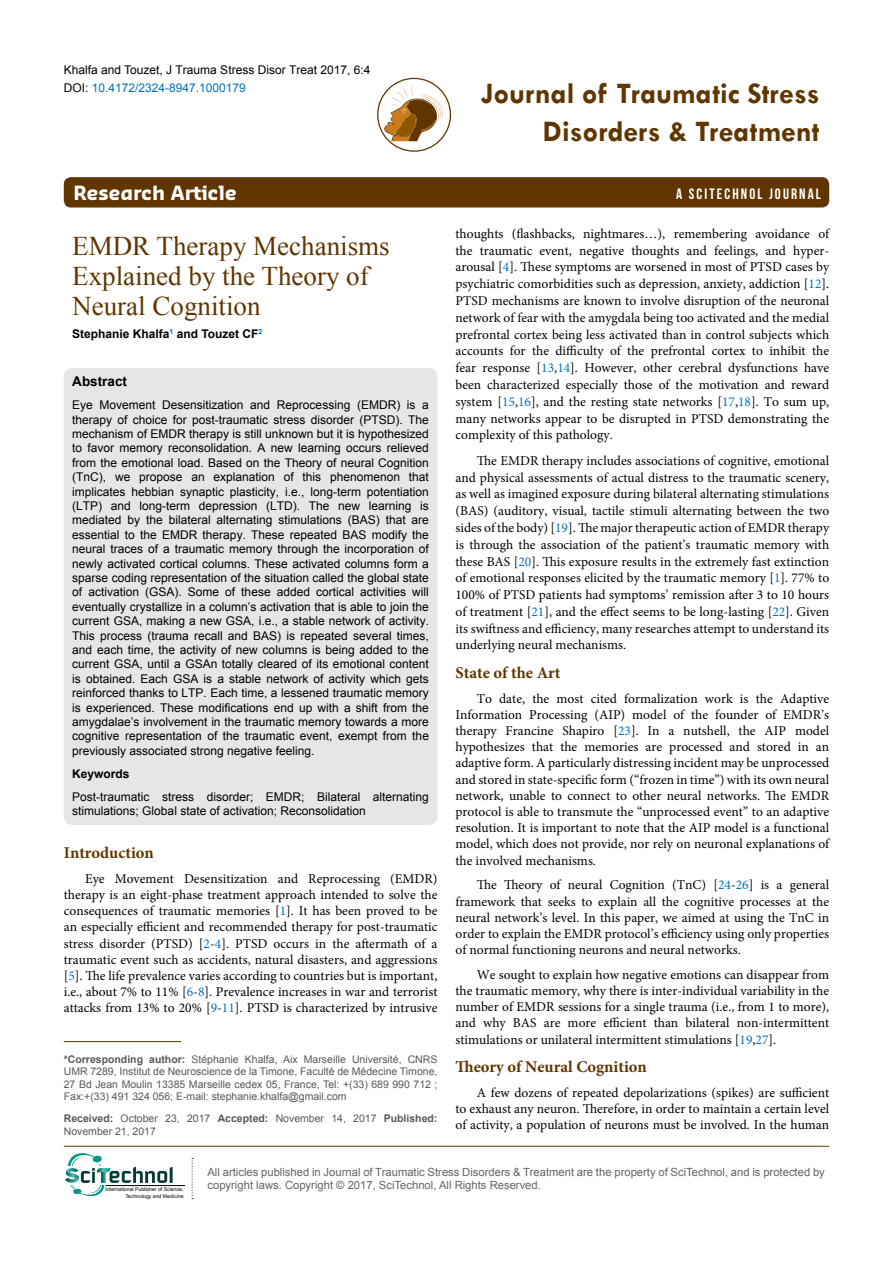
<style>
.page{position:relative;width:893px;height:1263px;background:#fff}
.page>*{position:absolute;margin:0;border:0;box-sizing:border-box;transform-origin:0 0}
.t1{font:700 30px/37.5px "Tw Cen";color:#603500;text-align:right}
.t2{font:27px/30px "Times New Roman";color:#603500}
.t3{font:700 19.2px "Sansa";color:#fff}
.t4{font:700 16.5px "Minion Pro";color:#603500}
.t5{font:15px "Bebas Neue";letter-spacing:.14em;color:#fff}
.t6{font:13.5px/16.2px "Minion Pro";color:#000;text-align:justify}
.t7{font:700 13.5px "Arial";color:#000}
.t8{font:12px/14.4px "Arial";color:#000}
.t9{font:700 12px "Arial";color:#000}
.t10{font:11.25px/13.5px "Arial";color:#636466}
.t11{font:10.5px/12.6px "Arial";color:#58595b;text-align:justify}
.t12{font:5.1px/6.1px "Arial";color:#000;text-align:right}
.s1{color:#0072bc}
.s2{font-weight:700}
</style>
<div class="page">
<div style="left:64px;top:177px;width:765px;height:30px;background:#603500;border-radius:7px"></div>
<hr style="left:64px;top:1146px;width:765px;height:1px;background:#603500">
<svg style="left:384px;top:85px;width:60px;height:56px"></svg>
<div style="left:377px;top:78px;width:74px;height:74px;border:1px solid #603500;border-radius:50%"></div>
<hr style="left:106px;top:1185px;width:79px;height:1px;background:#000">
<svg style="left:192px;top:1158px;width:1px;height:41px"></svg>
<svg style="left:65px;top:1153px;width:108px;height:43px"></svg>
<div style="left:64px;top:368px;width:373px;height:457px;background:#e6e6e6;border-radius:9px"></div>
<hr style="left:64px;top:1041px;width:117px;height:1px;background:#603500">
<p class="t8" style="left:64px;top:61px;width:308px;line-height:18px">Khalfa and Touzet, J Trauma Stress Disor Treat 2017, 6:4<br>DOI: <span class="s1">10.4172/2324-8947.1000179</span></p>
<h1 class="t1" style="left:481px;top:74px;width:340px">Journal of Traumatic Stress<br>Disorders &amp; Treatment</h1>
<h3 class="t3" style="left:74px;top:181px;width:165px">Research Article</h3>
<p class="t5" style="left:676px;top:186px;width:146px">A SCITECHNOL JOURNAL</p>
<h2 class="t2" style="left:72px;top:231px;width:319px">EMDR Therapy Mechanisms<br>Explained by the Theory of<br>Neural Cognition</h2>
<p class="t9" style="left:72px;top:326px;width:192px">Stephanie Khalfa<sup>1</sup> and Touzet CF<sup>2</sup></p>
<p class="t7" style="left:72px;top:373px;width:56px">Abstract</p>
<p class="t8" style="left:72px;top:398px;width:358px;text-align:justify">Eye Movement Desensitization and Reprocessing (EMDR) is a therapy of choice for post-traumatic stress disorder (PTSD). The mechanism of EMDR therapy is still unknown but it is hypothesized to favor memory reconsolidation. A new learning occurs relieved from the emotional load. Based on the Theory of neural Cognition (TnC), we propose an explanation of this phenomenon that implicates hebbian synaptic plasticity, i.e., long-term potentiation (LTP) and long-term depression (LTD). The new learning is mediated by the bilateral alternating stimulations (BAS) that are essential to the EMDR therapy. These repeated BAS modify the neural traces of a traumatic memory through the incorporation of newly activated cortical columns. These activated columns form a sparse coding representation of the situation called the global state of activation (GSA). Some of these added cortical activities will eventually crystallize in a column’s activation that is able to join the current GSA, making a new GSA, i.e., a stable network of activity.<br>This process (trauma recall and BAS) is repeated several times, and each time, the activity of new columns is being added to the current GSA, until a GSAn totally cleared of its emotional content is obtained. Each GSA is a stable network of activity which gets reinforced thanks to LTP. Each time, a lessened traumatic memory is experienced. These modifications end up with a shift from the amygdalae’s involvement in the traumatic memory towards a more cognitive representation of the traumatic event, exempt from the previously associated strong negative feeling.</p>
<p class="t9" style="left:72px;top:765px;width:59px">Keywords</p>
<p class="t8" style="left:72px;top:789px;width:358px">Post-traumatic stress disorder; EMDR; Bilateral alternating stimulations; Global state of activation; Reconsolidation</p>
<p class="t4" style="left:64px;top:841px;width:92px">Introduction</p>
<p class="t6" style="left:64px;top:870px;width:375px;text-indent:21px">Eye Movement Desensitization and Reprocessing (EMDR) therapy is an eight-phase treatment approach intended to solve the consequences of traumatic memories [<span class="s1">1</span>]. It has been proved to be an especially efficient and recommended therapy for post-traumatic stress disorder (PTSD) [<span class="s1">2</span>-<span class="s1">4</span>]. PTSD occurs in the aftermath of a traumatic event such as accidents, natural disasters, and aggressions [<span class="s1">5</span>]. The life prevalence varies according to countries but is important, i.e., about 7% to 11% [<span class="s1">6</span>-<span class="s1">8</span>]. Prevalence increases in war and terrorist attacks from 13% to 20% [<span class="s1">9</span>-<span class="s1">11</span>]. PTSD is characterized by intrusive</p>
<p class="t11" style="left:64px;top:1053px;width:375px"><span class="s2">*Corresponding author:</span> Stéphanie Khalfa, Aix Marseille Université, CNRS UMR 7289, Institut de Neuroscience de la Timone, Faculté de Médecine Timone, 27 Bd Jean Moulin 13385 Marseille cedex 05, France, Tel: +(33) 689 990 712 ; Fax:+(33) 491 324 056; E-mail: stephanie.khalfa@gmail.com</p>
<p class="t11" style="left:64px;top:1112px;width:375px"><span class="s2">Received:</span> October 23, 2017 <span class="s2">Accepted:</span> November 14, 2017 <span class="s2">Published:<br></span>November 21, 2017</p>
<p class="t6" style="left:455px;top:225px;width:375px;line-height:16.8px">thoughts (flashbacks, nightmares…), remembering avoidance of the traumatic event, negative thoughts and feelings, and hyper&shy;arousal [<span class="s1">4</span>]. These symptoms are worsened in most of PTSD cases by psychiatric comorbidities such as depression, anxiety, addiction [<span class="s1">12</span>].<br>PTSD mechanisms are known to involve disruption of the neuronal network of fear with the amygdala being too activated and the medial prefrontal cortex being less activated than in control subjects which accounts for the difficulty of the prefrontal cortex to inhibit the fear response [<span class="s1">13</span>,<span class="s1">14</span>]. However, other cerebral dysfunctions have been characterized especially those of the motivation and reward system [<span class="s1">15</span>,<span class="s1">16</span>], and the resting state networks [<span class="s1">17</span>,<span class="s1">18</span>]. To sum up, many networks appear to be disrupted in PTSD demonstrating the complexity of this pathology.</p>
<p class="t6" style="left:455px;top:452px;width:375px;line-height:16.8px;text-indent:21px">The EMDR therapy includes associations of cognitive, emotional and physical assessments of actual distress to the traumatic scenery, as well as imagined exposure during bilateral alternating stimulations (BAS) (auditory, visual, tactile stimuli alternating between the two sides of the body) [<span class="s1">19</span>]. The major therapeutic action of EMDR therapy is through the association of the patient’s traumatic memory with these BAS [<span class="s1">20</span>]. This exposure results in the extremely fast extinction of emotional responses elicited by the traumatic memory [<span class="s1">1</span>]. 77% to 100% of PTSD patients had symptoms’ remission after 3 to 10 hours of treatment [<span class="s1">21</span>], and the effect seems to be long-lasting [<span class="s1">22</span>]. Given its swiftness and efficiency, many researches attempt to understand its underlying neural mechanisms.</p>
<p class="t4" style="left:455px;top:661px;width:107px">State of the Art</p>
<p class="t6" style="left:455px;top:690px;width:375px;text-indent:21px">To date, the most cited formalization work is the Adaptive Information Processing (AIP) model of the founder of EMDR’s therapy Francine Shapiro [<span class="s1">23</span>]. In a nutshell, the AIP model hypothesizes that the memories are processed and stored in an adaptive form. A particularly distressing incident may be unprocessed and stored in state-specific form (“frozen in time”) with its own neural network, unable to connect to other neural networks. The EMDR protocol is able to transmute the “unprocessed event” to an adaptive resolution. It is important to note that the AIP model is a functional model, which does not provide, nor rely on neuronal explanations of the involved mechanisms.</p>
<p class="t6" style="left:455px;top:877px;width:375px;text-indent:21px">The Theory of neural Cognition (TnC) [<span class="s1">24</span>-<span class="s1">26</span>] is a general framework that seeks to explain all the cognitive processes at the neural network’s level. In this paper, we aimed at using the TnC in order to explain the EMDR protocol’s efficiency using only properties of normal functioning neurons and neural networks.</p>
<p class="t6" style="left:455px;top:966px;width:375px;text-indent:21px">We sought to explain how negative emotions can disappear from the traumatic memory, why there is inter-individual variability in the number of EMDR sessions for a single trauma (i.e., from 1 to more), and why BAS are more efficient than bilateral non-intermittent stimulations or unilateral intermittent stimulations [<span class="s1">19</span>,<span class="s1">27</span>].</p>
<p class="t4" style="left:455px;top:1055px;width:193px">Theory of Neural Cognition</p>
<p class="t6" style="left:455px;top:1084px;width:375px;text-indent:21px">A few dozens of repeated depolarizations (spikes) are sufficient to exhaust any neuron. Therefore, in order to maintain a certain level of activity, a population of neurons must be involved. In the human</p>
<p class="t12" style="left:105px;top:1186px;width:80px">International Publisher of Science,<br>Technology and Medicine</p>
<p class="t10" style="left:207px;top:1165px;width:619px">All articles published in Journal of Traumatic Stress Disorders &amp; Treatment are the property of SciTechnol, and is protected by copyright laws. Copyright © 2017, SciTechnol, All Rights Reserved.</p>
</div>
